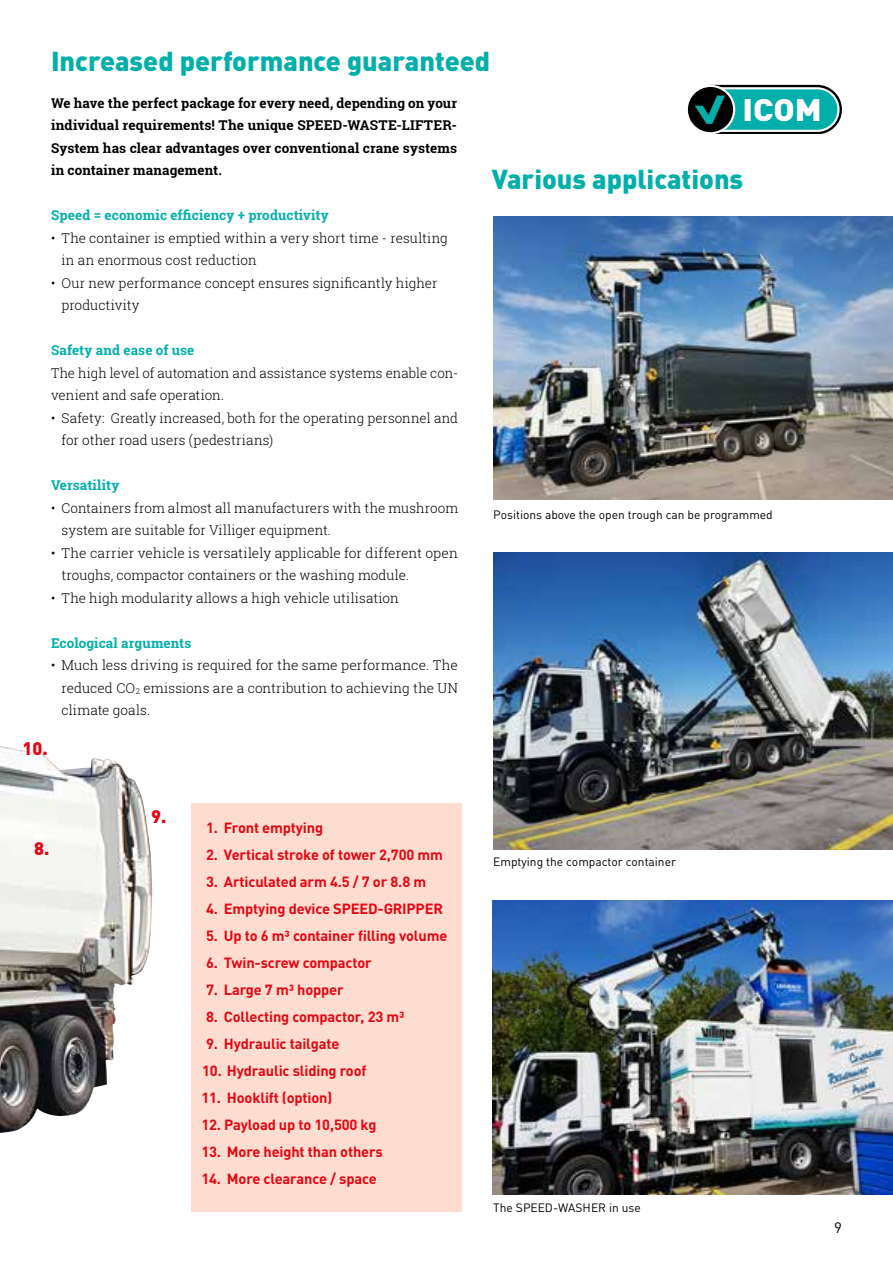
<style>
.page{position:relative;width:893px;height:1263px;background:#fff}
.page>*{position:absolute;margin:0;border:0;box-sizing:border-box;transform-origin:0 0}
.t1{font:900 30.75px "DIN Pro";color:#fff;scale:1.09 1}
.t2{font:900 27px "DIN Pro";color:#00afaa}
.t3{font:900 18px "DIN Pro";color:#e30613}
.t4{font:15px "DIN Pro";color:#000}
.t5{font:700 14.7px "DIN Pro";letter-spacing:-.01em;color:#e30613}
.t6{font:300 13.5px/22.5px "Roboto Slab";letter-spacing:.005em;color:#000}
.t7{font:700 13.5px/22.5px "Roboto Slab";letter-spacing:.005em;color:#000;text-align:justify}
.t8{font:700 13.5px "Roboto Slab";letter-spacing:.005em;color:#00afaa}
.t9{font:12px "DIN Pro";color:#000}
</style>
<div class="page">
<img style="left:0;top:746px;width:152px;height:387px">
<svg style="left:687px;top:85px;width:155px;height:49px;background:#2c918e"></svg>
<img style="left:492px;top:900px;width:401px;height:295px">
<img style="left:493px;top:552px;width:400px;height:297px">
<img style="left:493px;top:217px;width:400px;height:283px">
<div style="left:191px;top:803px;width:270px;height:409px;background:#fcddd0"></div>
<h2 class="t2" style="left:51px;top:43px;width:441px">Increased performance guaranteed</h2>
<p class="t7" style="left:51px;top:91px;width:408px">We have the perfect package for every need, depending on your individual requirements! The unique SPEED-WASTE-LIFTER-System has clear advantages over conventional crane systems in container management.</p>
<h1 class="t1" style="left:742px;top:89px;width:74px">ICOM</h1>
<h2 class="t2" style="left:492px;top:161px;width:253px">Various applications</h2>
<p class="t8" style="left:51px;top:206px;width:279px">Speed = economic efficiency + productivity</p>
<p class="t6" style="left:62px;top:226px;width:388px;text-indent:-11px">• The container is emptied within a very short time - resulting in an enormous cost reduction</p>
<p class="t6" style="left:62px;top:271px;width:377px;text-indent:-11px">• Our new performance concept ensures significantly higher productivity</p>
<p class="t8" style="left:51px;top:341px;width:145px">Safety and ease of use</p>
<p class="t6" style="left:51px;top:361px;width:409px">The high level of automation and assistance systems enable con&shy;venient and safe operation.</p>
<p class="t6" style="left:62px;top:406px;width:398px;text-indent:-11px">• Safety: Greatly increased, both for the operating personnel and for other road users (pedestrians)</p>
<p class="t8" style="left:51px;top:476px;width:70px">Versatility</p>
<p class="t6" style="left:62px;top:496px;width:398px;text-indent:-11px">• Containers from almost all manufacturers with the mushroom system are suitable for Villiger equipment.</p>
<p class="t6" style="left:62px;top:541px;width:398px;text-indent:-11px">• The carrier vehicle is versatilely applicable for different open troughs, compactor containers or the washing module.</p>
<p class="t6" style="left:51px;top:586px;width:349px">• The high modularity allows a high vehicle utilisation</p>
<p class="t8" style="left:51px;top:633px;width:142px">Ecological arguments</p>
<p class="t6" style="left:62px;top:654px;width:398px;text-align:justify;text-indent:-10px">• Much less driving is required for the same performance. The reduced CO<sub>2</sub> emissions are a contribution to achieving the UN climate goals.</p>
<h3 class="t3" style="left:23px;top:736px;width:27px">10.</h3>
<p class="t9" style="left:493px;top:506px;width:281px">Positions above the open trough can be programmed</p>
<h3 class="t3" style="left:34px;top:836px;width:17px">8.</h3>
<h3 class="t3" style="left:151px;top:804px;width:17px">9.</h3>
<p class="t5" style="left:206px;top:817px;width:119px">1. Front emptying</p>
<p class="t5" style="left:206px;top:844px;width:239px">2. Vertical stroke of tower 2,700 mm</p>
<p class="t5" style="left:206px;top:871px;width:222px">3. Articulated arm 4.5 / 7 or 8.8 m</p>
<p class="t5" style="left:206px;top:898px;width:238px">4. Emptying device SPEED-GRIPPER</p>
<p class="t5" style="left:206px;top:925px;width:243px">5. Up to 6 m³ container filling volume</p>
<p class="t5" style="left:206px;top:952px;width:167px">6. Twin-screw compactor</p>
<p class="t5" style="left:206px;top:979px;width:139px">7. Large 7 m³ hopper</p>
<p class="t5" style="left:206px;top:1006px;width:200px">8. Collecting compactor, 23 m³</p>
<p class="t5" style="left:206px;top:1033px;width:135px">9. Hydraulic tailgate</p>
<p class="t5" style="left:202px;top:1060px;width:166px">10. Hydraulic sliding roof</p>
<p class="t5" style="left:201px;top:1087px;width:133px">11. Hooklift (option)</p>
<p class="t5" style="left:201px;top:1114px;width:177px">12. Payload up to 10,500 kg</p>
<p class="t5" style="left:201px;top:1141px;width:183px">13. More height than others</p>
<p class="t5" style="left:201px;top:1168px;width:177px">14. More clearance / space</p>
<p class="t9" style="left:493px;top:853px;width:184px">Emptying the compactor container</p>
<p class="t9" style="left:493px;top:1199px;width:149px">The SPEED-WASHER in use</p>
<p class="t4" style="left:834px;top:1217px;width:9px">9</p>
</div>
